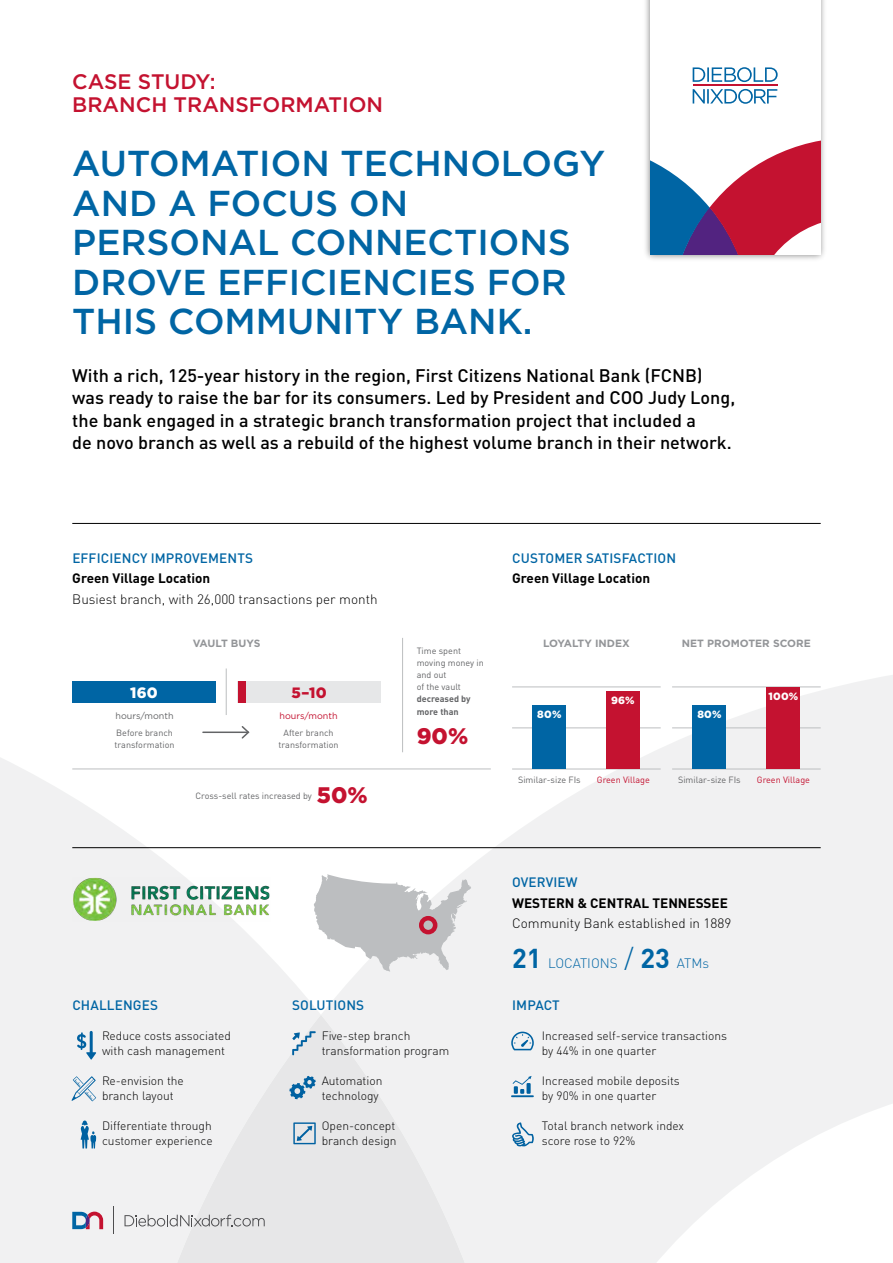
<style>
.page{position:relative;width:893px;height:1263px;background:#fff}
.page>*{position:absolute;margin:0;border:0;box-sizing:border-box;transform-origin:0 0}
.t1{font:500 36px/39.6px "Gotham";color:#0065a4}
.t2{font:900 22.5px "Gotham";color:#c41230}
.t3{font:500 21px/23.1px "Gotham";color:#c41230}
.t4{font:500 18px/22.5px "DIN Pro";color:#000}
.t5{font:900 15px "Gotham";color:#c41230}
.t6{font:900 15px "Gotham";color:#fff}
.t7{font:500 13.5px "DIN Pro";letter-spacing:.01em;color:#0065a4}
.t8{font:300 13.5px "DIN Pro";color:#000}
.t9{font:700 13.5px "DIN Pro";color:#000}
.t10{font:300 13.5px "DIN Pro";color:#0065a4}
.t11{font:300 12px/15px "DIN Pro";color:#000}
.t12{font:700 10.5px "Gotham";color:#939598}
.t13{font:900 10.5px "Gotham";letter-spacing:.025em;color:#fff}
.t14{font:700 10.5px "Gotham";letter-spacing:-.025em;color:#939598}
.t15{font:9px/12px "DIN Pro";color:#636466}
.t16{font:9px "DIN Pro";color:#c41230}
.t17{font:700 9px/13.5px "DIN Pro";color:#636466}
.t18{font:9px "Gotham";color:#636466}
.t19{font:9px "Gotham";color:#c41230}
.s1{font-weight:700;font-size:27px}
.s2{font-size:27px}
</style>
<div class="page">
<svg style="left:0;top:702px;width:113px;height:561px;fill:#f1f1f2"></svg>
<svg style="left:113px;top:669px;width:780px;height:594px;fill:#f1f1f2"></svg>
<svg style="left:113px;top:1015px;width:416px;height:248px;fill:#f1f1f2"></svg>
<img style="left:645px;top:0;width:180px;height:260px">
<div style="left:650px;top:0;width:170px;height:254px;background:#fff"></div>
<hr style="left:693px;top:85px;width:84px;height:1px;background:#c41230">
<svg style="left:693px;top:67px;width:85px;height:15px"></svg>
<svg style="left:693px;top:89px;width:84px;height:15px"></svg>
<svg style="left:650px;top:140px;width:170px;height:114px"></svg>
<svg style="left:72px;top:1211px;width:31px;height:18px"></svg>
<svg style="left:114px;top:1207px;width:1px;height:27px"></svg>
<svg style="left:125px;top:1214px;width:140px;height:12px"></svg>
<img style="left:72px;top:877px;width:199px;height:45px">
<hr style="left:72px;top:523px;width:749px;height:1px;background:#000">
<hr style="left:72px;top:847px;width:749px;height:1px;background:#000">
<hr style="left:72px;top:768px;width:419px;height:1px;background:#bcbec0">
<hr style="left:402px;top:638px;width:1px;height:114px;background:#bcbec0">
<hr style="left:226px;top:668px;width:1px;height:47px;background:#bcbec0">
<hr style="left:203px;top:731px;width:45px;height:2px;background:#636466">
<svg style="left:240px;top:724px;width:11px;height:16px"></svg>
<hr style="left:672px;top:686px;width:149px;height:1px;background:#bcbec0">
<hr style="left:672px;top:727px;width:149px;height:1px;background:#bcbec0">
<hr style="left:512px;top:727px;width:149px;height:1px;background:#bcbec0">
<hr style="left:512px;top:686px;width:149px;height:1px;background:#bcbec0">
<hr style="left:672px;top:769px;width:149px;height:1px;background:#bcbec0">
<hr style="left:512px;top:769px;width:149px;height:1px;background:#bcbec0">
<svg style="left:314px;top:874px;width:157px;height:98px"></svg>
<div style="left:419px;top:916px;width:18px;height:18px;border:4px solid #c41230;border-radius:50%"></div>
<div style="left:238px;top:681px;width:143px;height:21px;background:#e6e7e8"></div>
<div style="left:72px;top:681px;width:144px;height:21px;background:#0065a4"></div>
<div style="left:238px;top:681px;width:7px;height:21px;background:#c41230"></div>
<div style="left:533px;top:705px;width:33px;height:64px;background:#0065a4"></div>
<div style="left:606px;top:691px;width:33px;height:78px;background:#c41230"></div>
<div style="left:693px;top:705px;width:33px;height:64px;background:#0065a4"></div>
<div style="left:767px;top:687px;width:33px;height:82px;background:#c41230"></div>
<svg style="left:77px;top:1031px;width:19px;height:28px"></svg>
<svg style="left:72px;top:1076px;width:24px;height:25px"></svg>
<svg style="left:81px;top:1120px;width:15px;height:28px"></svg>
<svg style="left:292px;top:1031px;width:24px;height:24px"></svg>
<svg style="left:289px;top:1076px;width:27px;height:23px"></svg>
<svg style="left:293px;top:1122px;width:23px;height:22px"></svg>
<svg style="left:511px;top:1031px;width:23px;height:19px"></svg>
<svg style="left:511px;top:1076px;width:23px;height:21px"></svg>
<svg style="left:512px;top:1122px;width:22px;height:24px"></svg>
<h3 class="t3" style="left:72px;top:70px;width:312px">CASE STUDY:<br>BRANCH TRANSFORMATION</h3>
<h1 class="t1" style="left:72px;top:143px;width:534px">AUTOMATION TECHNOLOGY<br>AND A FOCUS ON<br>PERSONAL CONNECTIONS<br>DROVE EFFICIENCIES FOR<br>THIS COMMUNITY BANK.</h1>
<p class="t4" style="left:72px;top:363px;width:664px">With a rich, 125-year history in the region, First Citizens National Bank (FCNB) was ready to raise the bar for its consumers. Led by President and COO Judy Long, the bank engaged in a strategic branch transformation project that included a<br>de novo branch as well as a rebuild of the highest volume branch in their network.</p>
<p class="t7" style="left:72px;top:548px;width:182px">EFFICIENCY IMPROVEMENTS</p>
<p class="t9" style="left:72px;top:568px;width:140px">Green Village Location</p>
<p class="t8" style="left:72px;top:588px;width:307px">Busiest branch, with 26,000 transactions per month</p>
<p class="t14" style="left:193px;top:636px;width:69px">VAULT BUYS</p>
<p class="t12" style="left:543px;top:636px;width:17px">LOYALTY</p>
<p class="t12" style="left:595px;top:636px;width:36px">INDEX</p>
<p class="t12" style="left:682px;top:636px;width:130px">NET PROMOTER SCORE</p>
<p class="t7" style="left:512px;top:548px;width:165px">CUSTOMER SATISFACTION</p>
<p class="t9" style="left:512px;top:568px;width:140px">Green Village Location</p>
<p class="t15" style="left:417px;top:644px;width:69px">Time spent moving money in and out<br>of the vault</p>
<p class="t17" style="left:417px;top:691px;width:55px">decreased by more than</p>
<h2 class="t2" style="left:417px;top:720px;width:53px">90%</h2>
<p class="t6" style="left:130px;top:682px;width:29px">160</p>
<p class="t5" style="left:291px;top:682px;width:37px">5–10</p>
<p class="t13" style="left:768px;top:689px;width:31px">100%</p>
<p class="t13" style="left:611px;top:693px;width:25px">96%</p>
<p class="t13" style="left:697px;top:707px;width:26px">80%</p>
<p class="t13" style="left:537px;top:707px;width:26px">80%</p>
<p class="t18" style="left:115px;top:710px;width:60px">hours/month</p>
<p class="t15" style="left:115px;top:726px;width:61px">Before branch transformation</p>
<p class="t19" style="left:279px;top:710px;width:60px">hours/month</p>
<p class="t15" style="left:279px;top:726px;width:61px;text-align:center">After branch transformation</p>
<p class="t15" style="left:195px;top:789px;width:118px">Cross-sell rates increased by</p>
<h2 class="t2" style="left:317px;top:780px;width:52px">50%</h2>
<p class="t7" style="left:72px;top:995px;width:87px">CHALLENGES</p>
<p class="t11" style="left:102px;top:1027px;width:130px">Reduce costs associated with cash management</p>
<p class="t11" style="left:102px;top:1072px;width:83px">Re-envision the branch layout</p>
<p class="t11" style="left:102px;top:1117px;width:112px">Differentiate through customer experience</p>
<p class="t7" style="left:292px;top:995px;width:74px">SOLUTIONS</p>
<p class="t11" style="left:322px;top:1027px;width:129px">Five-step branch transformation program</p>
<p class="t11" style="left:322px;top:1072px;width:62px">Automation technology</p>
<p class="t11" style="left:322px;top:1117px;width:76px">Open-concept branch design</p>
<p class="t15" style="left:518px;top:773px;width:64px">Similar-size FIs</p>
<p class="t16" style="left:597px;top:773px;width:55px">Green Village</p>
<p class="t15" style="left:678px;top:773px;width:64px">Similar-size FIs</p>
<p class="t16" style="left:757px;top:773px;width:55px">Green Village</p>
<p class="t7" style="left:512px;top:872px;width:67px">OVERVIEW</p>
<p class="t9" style="left:512px;top:892px;width:217px">WESTERN &amp; CENTRAL TENNESSEE</p>
<p class="t8" style="left:512px;top:913px;width:221px">Community Bank established in 1889</p>
<p class="t10" style="left:512px;top:953px;width:199px"><span class="s1">21</span> LOCATIONS <span class="s2">/</span> <span class="s1">23</span> ATMs</p>
<p class="t7" style="left:512px;top:995px;width:49px">IMPACT</p>
<p class="t11" style="left:542px;top:1027px;width:187px">Increased self-service transactions by 44% in one quarter</p>
<p class="t11" style="left:542px;top:1072px;width:139px">Increased mobile deposits by 90% in one quarter</p>
<p class="t11" style="left:542px;top:1117px;width:144px">Total branch network index score rose to 92%</p>
</div>
